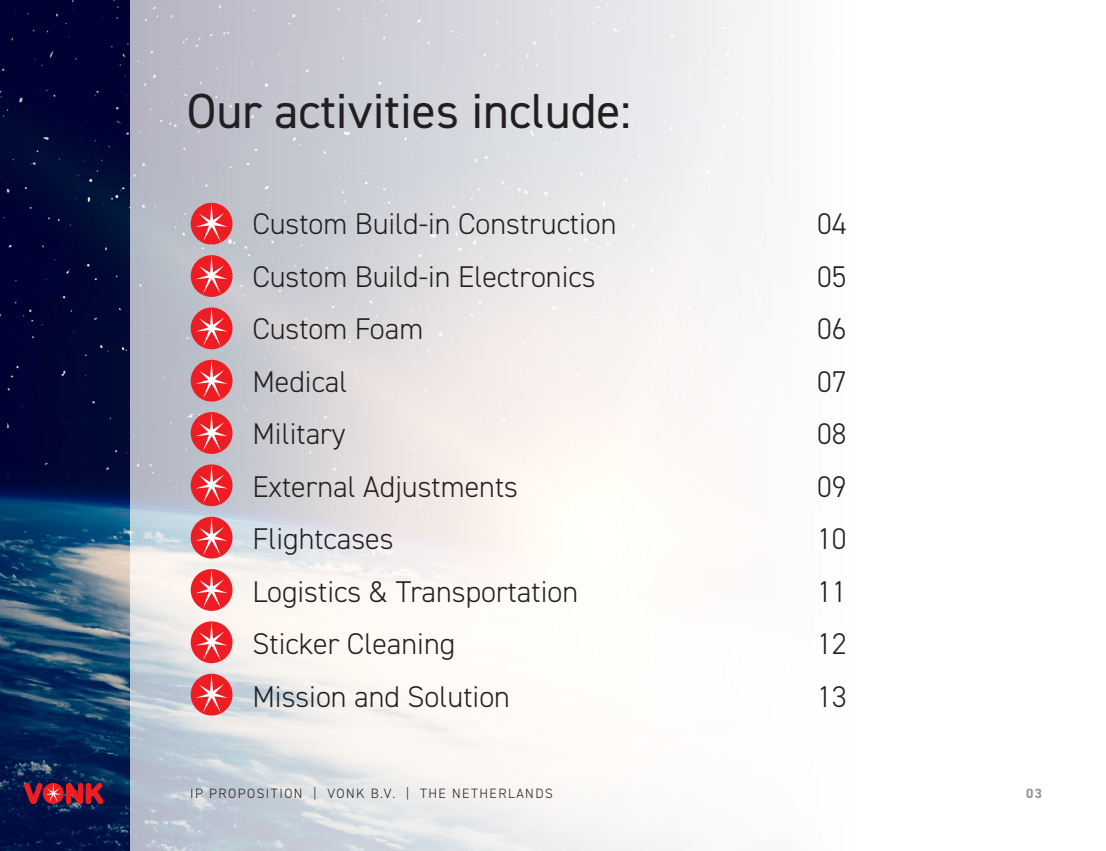
<style>
.page{position:relative;width:1106px;height:851px;background:#fff}
.page>*{position:absolute;margin:0;border:0;box-sizing:border-box;transform-origin:0 0}
.t1{font:49.35px "DIN2014";color:#231f20}
.t2{font:300 30px "DIN2014";color:#231f20}
.t3{font:300 13.5px "DIN2014";letter-spacing:.11em;color:#231f20}
.t4{font:700 13.5px "DIN2014";color:#939598}
</style>
<div class="page">
<img style="left:0;top:0;width:755px;height:850px">
<svg style="left:24px;top:782px;width:79px;height:22px;background:#952137"></svg>
<div style="left:191px;top:203px;width:41px;height:41px;background:#ee1d23;border-radius:50%"></div>
<svg style="left:195px;top:203px;width:33px;height:39px"></svg>
<div style="left:191px;top:360px;width:41px;height:41px;background:#ee1d23;border-radius:50%"></div>
<svg style="left:195px;top:360px;width:33px;height:39px"></svg>
<div style="left:191px;top:516px;width:41px;height:42px;background:#ee1d23;border-radius:50%"></div>
<svg style="left:195px;top:517px;width:33px;height:38px"></svg>
<div style="left:191px;top:255px;width:41px;height:42px;background:#ee1d23;border-radius:50%"></div>
<svg style="left:195px;top:255px;width:33px;height:39px"></svg>
<div style="left:191px;top:412px;width:41px;height:42px;background:#ee1d23;border-radius:50%"></div>
<svg style="left:195px;top:412px;width:33px;height:39px"></svg>
<div style="left:191px;top:569px;width:41px;height:41px;background:#ee1d23;border-radius:50%"></div>
<svg style="left:195px;top:569px;width:33px;height:39px"></svg>
<div style="left:191px;top:307px;width:41px;height:42px;background:#ee1d23;border-radius:50%"></div>
<svg style="left:195px;top:308px;width:33px;height:38px"></svg>
<div style="left:191px;top:464px;width:41px;height:42px;background:#ee1d23;border-radius:50%"></div>
<svg style="left:195px;top:464px;width:33px;height:39px"></svg>
<div style="left:191px;top:621px;width:41px;height:42px;background:#ee1d23;border-radius:50%"></div>
<svg style="left:195px;top:621px;width:33px;height:39px"></svg>
<div style="left:191px;top:673px;width:41px;height:42px;background:#ee1d23;border-radius:50%"></div>
<svg style="left:195px;top:674px;width:33px;height:38px"></svg>
<p class="t1" style="left:187px;top:80px;width:446px">Our activities include:</p>
<p class="t2" style="left:252px;top:205px;width:366px">Custom Build-in Construction</p>
<p class="t2" style="left:817px;top:205px;width:31px">04</p>
<p class="t2" style="left:252px;top:258px;width:345px">Custom Build-in Electronics</p>
<p class="t2" style="left:817px;top:258px;width:31px">05</p>
<p class="t2" style="left:252px;top:310px;width:172px">Custom Foam</p>
<p class="t2" style="left:817px;top:310px;width:31px">06</p>
<p class="t2" style="left:252px;top:363px;width:97px">Medical</p>
<p class="t2" style="left:817px;top:363px;width:31px">07</p>
<p class="t2" style="left:252px;top:415px;width:95px">Military</p>
<p class="t2" style="left:817px;top:415px;width:31px">08</p>
<p class="t2" style="left:252px;top:468px;width:267px">External Adjustments</p>
<p class="t2" style="left:817px;top:468px;width:31px">09</p>
<p class="t2" style="left:252px;top:520px;width:143px">Flightcases</p>
<p class="t2" style="left:817px;top:520px;width:31px">10</p>
<p class="t2" style="left:252px;top:573px;width:327px">Logistics &amp; Transportation</p>
<p class="t2" style="left:817px;top:573px;width:31px">11</p>
<p class="t2" style="left:252px;top:625px;width:204px">Sticker Cleaning</p>
<p class="t2" style="left:817px;top:625px;width:31px">12</p>
<p class="t2" style="left:252px;top:678px;width:259px">Mission and Solution</p>
<p class="t2" style="left:817px;top:678px;width:31px">13</p>
<p class="t3" style="left:190px;top:784px;width:364px">IP PROPOSITION | VONK B.V. | THE NETHERLANDS</p>
<p class="t4" style="left:1026px;top:783px;width:17px">03</p>
</div>
